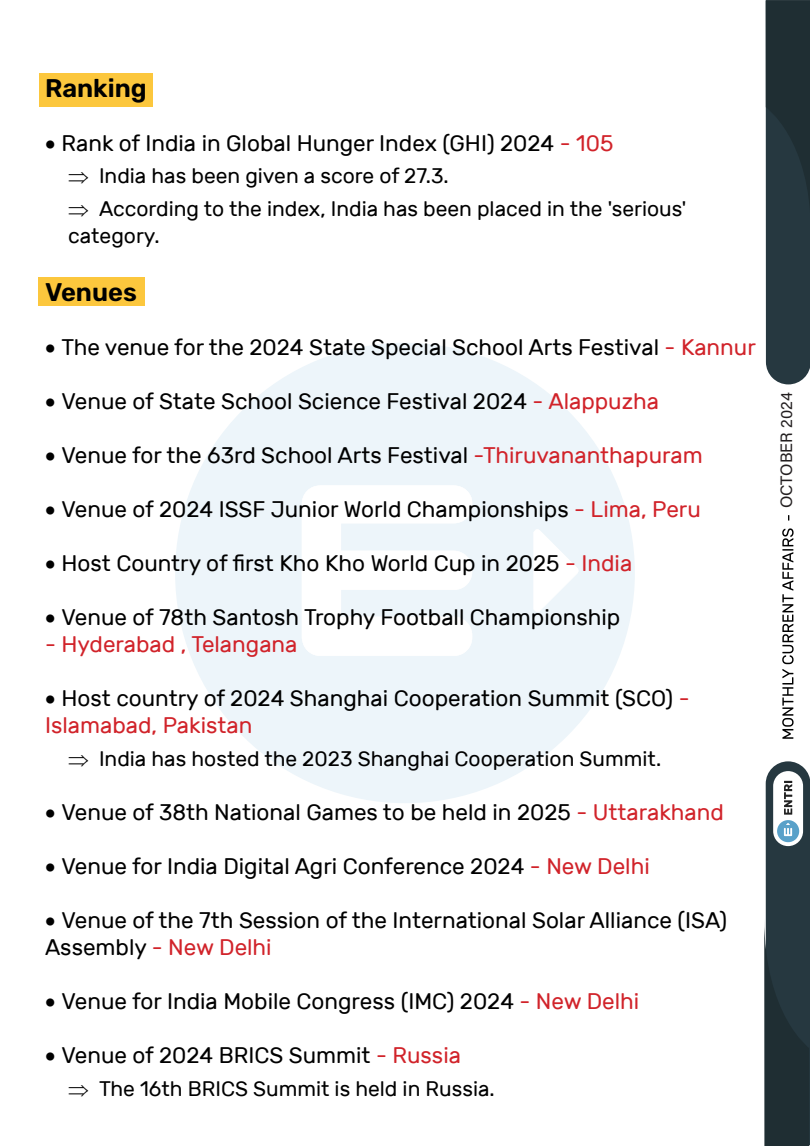
<style>
.page{position:relative;width:810px;height:1146px;background:#fff}
.page>*{position:absolute;margin:0;border:0;box-sizing:border-box;transform-origin:0 0}
.Main_Heading{font:600 25.5px "Rubik";color:#000}
.t1{font:22.5px/27px "Rubik";color:#000}
.t2{font:22.5px "Rubik";color:#d1232a}
.t3{font:21px/27px "Rubik";color:#000}
.t4{font:16.5px "Acumin Variable Concept";color:#231f20}
.s1{color:#d1232a}
</style>
<div class="page">
<svg style="left:175px;top:343px;width:460px;height:460px;fill:#edf5fa"></svg>
<svg style="left:302px;top:485px;width:277px;height:171px"></svg>
<svg style="left:766px;top:0;width:44px;height:384px;background:#26363d"></svg>
<svg style="left:764px;top:761px;width:46px;height:384px;background:#404f56"></svg>
<svg style="left:782px;top:528px;width:12px;height:210px"></svg>
<div style="left:38px;top:278px;width:107px;height:28px;background:#fcc73d"></div>
<div style="left:40px;top:74px;width:113px;height:33px;background:#fcc73d"></div>
<p class="Main_Heading" style="left:45px;top:73px;width:103px">Ranking</p>
<p class="t1" style="left:45px;top:130px;width:570px">• Rank of India in Global Hunger Index (GHI) 2024 <span class="s1">- 105</span></p>
<p class="t3" style="left:68px;top:163px;width:382px">⇒ India has been given a score of 27.3.</p>
<p class="t3" style="left:68px;top:196px;width:620px">⇒ According to the index, India has been placed in the 'serious' category.</p>
<p class="Main_Heading" style="left:45px;top:277px;width:93px">Venues</p>
<p class="t1" style="left:45px;top:334px;width:712px">• The venue for the 2024 State Special School Arts Festival <span class="s1">- Kannur</span></p>
<p class="t1" style="left:45px;top:388px;width:616px">• Venue of State School Science Festival 2024 <span class="s1">- Alappuzha</span></p>
<p class="t1" style="left:45px;top:442px;width:659px">• Venue for the 63rd School Arts Festival <span class="s1">-Thiruvananthapuram</span></p>
<p class="t1" style="left:45px;top:496px;width:657px">• Venue of 2024 ISSF Junior World Championships <span class="s1">- Lima, Peru</span></p>
<p class="t1" style="left:45px;top:550px;width:589px">• Host Country of first Kho Kho World Cup in 2025 <span class="s1">- India</span></p>
<p class="t1" style="left:45px;top:604px;width:577px">• Venue of 78th Santosh Trophy Football Championship</p>
<p class="t2" style="left:45px;top:631px;width:254px">- Hyderabad , Telangana</p>
<p class="t1" style="left:45px;top:685px;width:646px">• Host country of 2024 Shanghai Cooperation Summit (SCO) <span class="s1">-<br>Islamabad, Pakistan</span></p>
<p class="t3" style="left:68px;top:745px;width:594px">⇒ India has hosted the 2023 Shanghai Cooperation Summit.</p>
<p class="t1" style="left:45px;top:799px;width:680px">• Venue of 38th National Games to be held in 2025 <span class="s1">- Uttarakhand</span></p>
<p class="t1" style="left:45px;top:853px;width:606px">• Venue for India Digital Agri Conference 2024 <span class="s1">- New Delhi</span></p>
<p class="t1" style="left:45px;top:907px;width:684px">• Venue of the 7th Session of the International Solar Alliance (ISA)<br>Assembly <span class="s1">- New Delhi</span></p>
<p class="t1" style="left:45px;top:988px;width:596px">• Venue for India Mobile Congress (IMC) 2024 <span class="s1">- New Delhi</span></p>
<p class="t1" style="left:45px;top:1042px;width:418px">• Venue of 2024 BRICS Summit <span class="s1">- Russia</span></p>
<p class="t3" style="left:68px;top:1075px;width:428px">⇒ The 16th BRICS Summit is held in Russia.</p>
<p class="t4" style="left:775px;top:508px;width:117px;rotate:-90deg">OCTOBER 2024</p>
</div>
